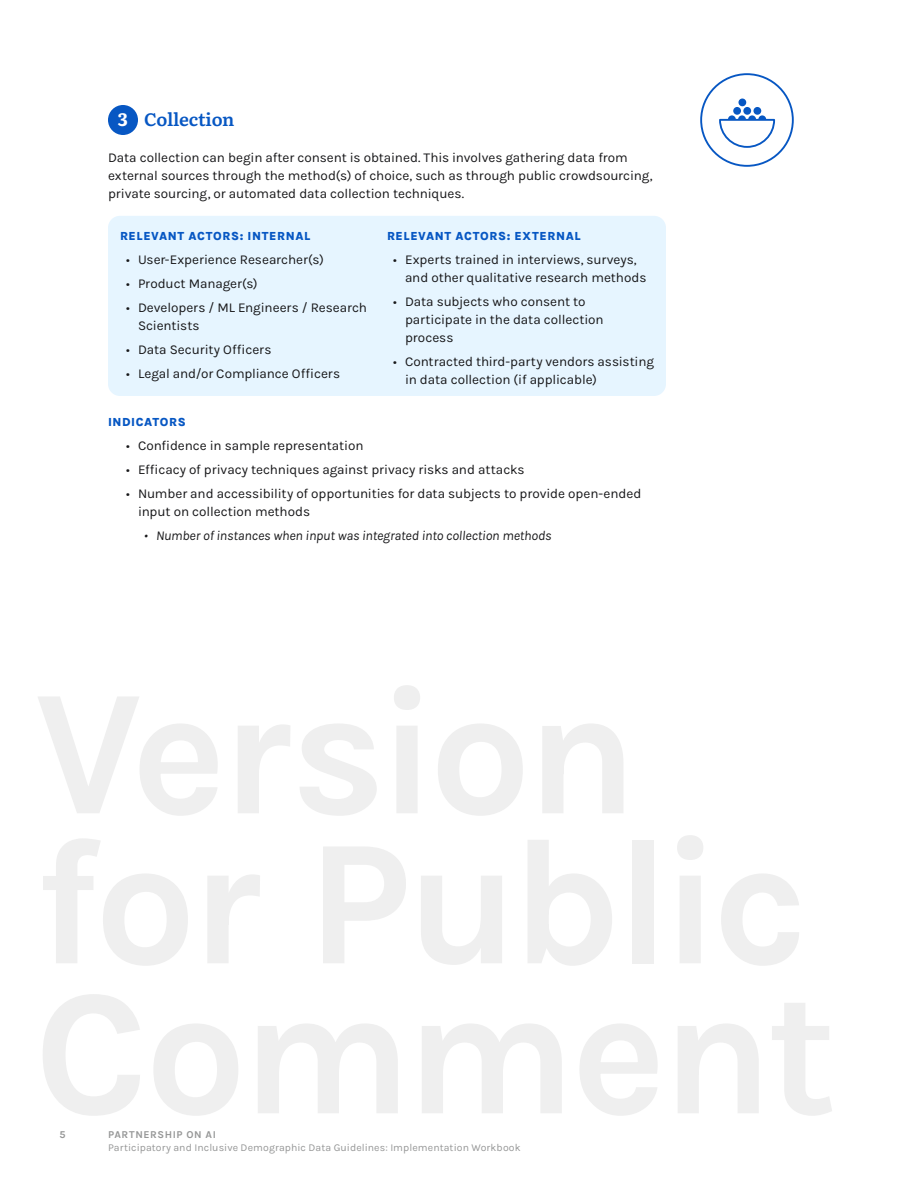
<style>
.page{position:relative;width:918px;height:1188px;background:#fff}
.page>*{position:absolute;margin:0;border:0;box-sizing:border-box;transform-origin:0 0}
.t1{font:18px "Literata";letter-spacing:-.015em;color:#0757c3}
.big_number{font:18px "Literata";color:#fff}
.body_-_single_space{font:13.5px/18px "Karla";letter-spacing:-.005em;color:#18181a}
.t2{font:italic 13.5px "Karla";letter-spacing:-.01em;color:#18181a}
.t3{font:800 12px "Karla";letter-spacing:.05em;color:#0757c3}
.t4{font:10.5px "Karla";letter-spacing:.01em;color:#969797}
.t5{font:700 10.5px "Karla";letter-spacing:.055em;color:#969797}
</style>
<div class="page">
<div style="left:108px;top:105px;width:30px;height:30px;background:#0757c3;border-radius:50%"></div>
<div style="left:108px;top:216px;width:558px;height:180px;background:#e6f5ff;border-radius:12px"></div>
<div style="left:700px;top:73px;width:94px;height:94px;border:2px solid #0757c3;border-radius:50%"></div>
<div style="left:753px;top:107px;width:8px;height:8px;background:#0757c3;border-radius:50%"></div>
<div style="left:743px;top:107px;width:8px;height:8px;background:#0757c3;border-radius:50%"></div>
<div style="left:733px;top:107px;width:8px;height:8px;background:#0757c3;border-radius:50%"></div>
<div style="left:738px;top:99px;width:8px;height:7px;background:#0757c3;border-radius:50%"></div>
<svg style="left:719px;top:115px;width:57px;height:33px"></svg>
<p class="big_number" style="left:118px;top:106px;width:12px">3</p>
<h2 class="t1" style="left:144px;top:106px;width:92px">Collection</h2>
<p class="body_-_single_space" style="left:108px;top:148px;width:546px">Data collection can begin after consent is obtained. This involves gathering data from external sources through the method(s) of choice, such as through public crowdsourcing, private sourcing, or automated data collection techniques.</p>
<h4 class="t3" style="left:120px;top:228px;width:192px">RELEVANT ACTORS: INTERNAL</h4>
<h4 class="t3" style="left:387px;top:228px;width:195px">RELEVANT ACTORS: EXTERNAL</h4>
<p class="body_-_single_space" style="left:126px;top:250px;width:199px">• User-Experience Researcher(s)</p>
<p class="body_-_single_space" style="left:126px;top:274px;width:133px">• Product Manager(s)</p>
<p class="body_-_single_space" style="left:138px;top:298px;width:231px;text-indent:-12px">• Developers / ML Engineers / Research<br>Scientists</p>
<p class="body_-_single_space" style="left:126px;top:340px;width:147px">• Data Security Officers</p>
<p class="body_-_single_space" style="left:126px;top:364px;width:216px">• Legal and/or Compliance Officers</p>
<p class="body_-_single_space" style="left:405px;top:250px;width:243px;text-indent:-12px">• Experts trained in interviews, surveys, and other qualitative research methods</p>
<p class="body_-_single_space" style="left:405px;top:292px;width:200px;text-indent:-12px">• Data subjects who consent to participate in the data collection process</p>
<p class="body_-_single_space" style="left:405px;top:352px;width:250px;text-indent:-12px">• Contracted third-party vendors assisting in data collection (if applicable)</p>
<h4 class="t3" style="left:108px;top:414px;width:79px">INDICATORS</h4>
<p class="body_-_single_space" style="left:126px;top:436px;width:239px">• Confidence in sample representation</p>
<p class="body_-_single_space" style="left:126px;top:460px;width:400px">• Efficacy of privacy techniques against privacy risks and attacks</p>
<p class="body_-_single_space" style="left:138px;top:484px;width:505px;text-indent:-12px">• Number and accessibility of opportunities for data subjects to provide open-ended input on collection methods</p>
<p class="t2" style="left:144px;top:527px;width:409px">• Number of instances when input was integrated into collection methods</p>
<p class="t5" style="left:59px;top:1128px;width:8px">5</p>
<p class="t5" style="left:108px;top:1128px;width:109px">PARTNERSHIP ON AI</p>
<p class="t4" style="left:108px;top:1141px;width:414px">Participatory and Inclusive Demographic Data Guidelines: Implementation Workbook</p>
</div>
